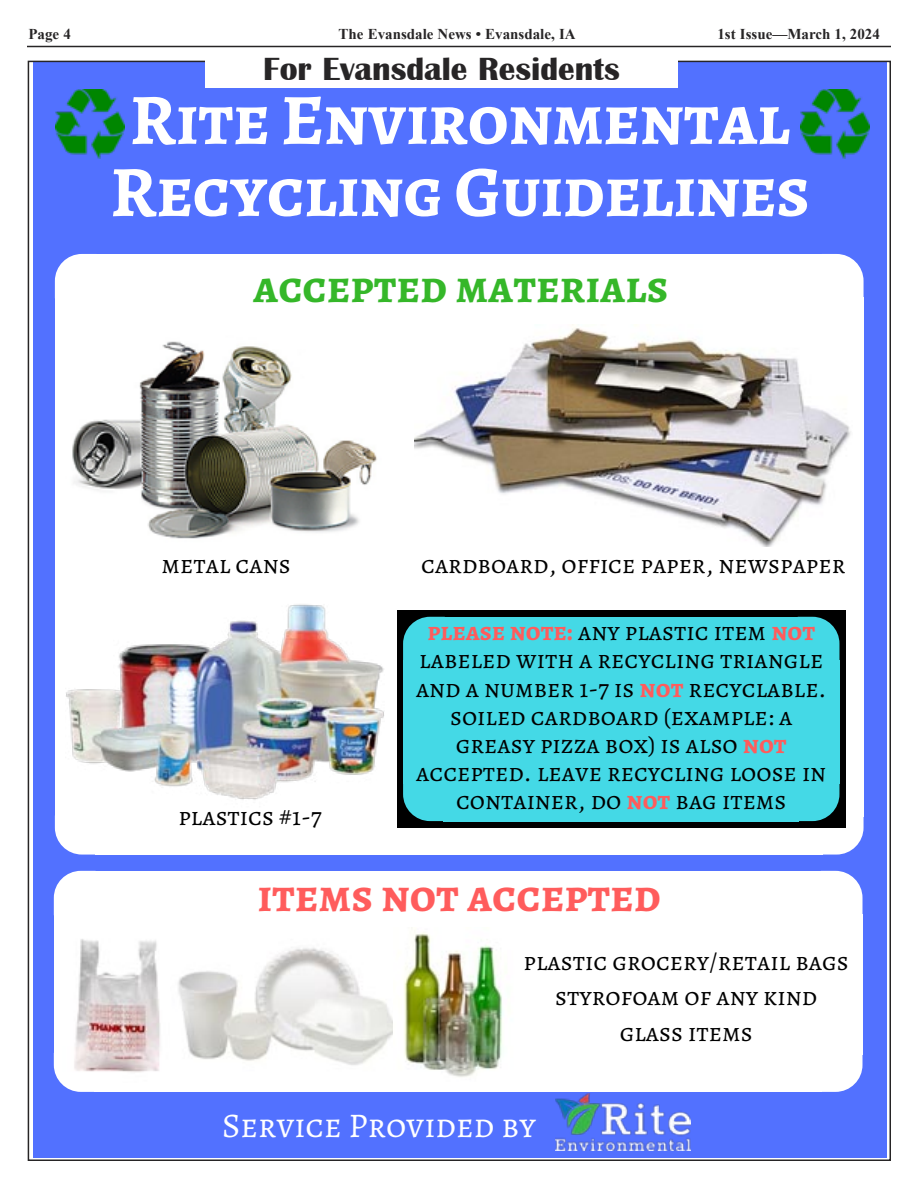
<style>
.page{position:relative;width:918px;height:1188px;background:#fff}
.page>*{position:absolute;margin:0;border:0;box-sizing:border-box;transform-origin:0 0}
.t1{font:700 72.3px/72.2px "Alegreya SC";letter-spacing:-.01em;color:#fff}
.t2{font:700 46.35px "Alegreya SC";color:#35b729}
.t3{font:700 46.35px "Alegreya SC";color:#ff5c5c}
.t4{font:34.65px "Alegreya SC";color:#fff}
.t5{font:700 33px "Britannic";color:#272526}
.t6{font:26.1px/28.2px "Alegreya SC";color:#000;text-align:center}
.t7{font:700 15px "Times New Roman";color:#272526}
.s1{font-weight:700;color:#ff5c5c}
</style>
<div class="page">
<hr style="left:27px;top:46px;width:864px;height:1px;background:#272526">
<div style="left:34px;top:62px;width:853px;height:1096px;background:#5271ff"></div>
<img style="left:56px;top:90px;width:69px;height:69px">
<img style="left:800px;top:90px;width:69px;height:69px">
<img style="left:555px;top:1093px;width:135px;height:58px">
<svg style="left:823px;top:254px;width:41px;height:43px"></svg>
<div style="left:822px;top:297px;width:42px;height:520px;background:#fff"></div>
<div style="left:95px;top:297px;width:728px;height:520px;background:#fff"></div>
<div style="left:95px;top:254px;width:728px;height:44px;background:#fff"></div>
<svg style="left:55px;top:254px;width:40px;height:43px"></svg>
<div style="left:55px;top:297px;width:42px;height:520px;background:#fff"></div>
<div style="left:95px;top:815px;width:728px;height:40px;background:#fff"></div>
<svg style="left:55px;top:817px;width:40px;height:38px"></svg>
<svg style="left:822px;top:871px;width:41px;height:43px"></svg>
<div style="left:821px;top:914px;width:42px;height:140px;background:#fff"></div>
<div style="left:94px;top:914px;width:728px;height:140px;background:#fff"></div>
<div style="left:94px;top:871px;width:728px;height:44px;background:#fff"></div>
<svg style="left:54px;top:871px;width:40px;height:43px"></svg>
<div style="left:54px;top:914px;width:42px;height:140px;background:#fff"></div>
<div style="left:94px;top:1053px;width:728px;height:39px;background:#fff"></div>
<svg style="left:54px;top:1054px;width:40px;height:38px"></svg>
<svg style="left:822px;top:1054px;width:41px;height:38px"></svg>
<img style="left:72px;top:341px;width:305px;height:198px">
<img style="left:414px;top:325px;width:437px;height:221px">
<img style="left:65px;top:604px;width:319px;height:219px">
<div style="left:398px;top:610px;width:448px;height:218px;background:#000"></div>
<svg style="left:799px;top:617px;width:40px;height:43px"></svg>
<div style="left:798px;top:660px;width:41px;height:123px;background:#44d9e6"></div>
<div style="left:444px;top:660px;width:355px;height:123px;background:#44d9e6"></div>
<div style="left:444px;top:617px;width:355px;height:44px;background:#44d9e6"></div>
<svg style="left:403px;top:617px;width:41px;height:43px"></svg>
<div style="left:403px;top:660px;width:42px;height:123px;background:#44d9e6"></div>
<div style="left:444px;top:782px;width:355px;height:39px;background:#44d9e6"></div>
<svg style="left:403px;top:783px;width:41px;height:38px"></svg>
<svg style="left:798px;top:782px;width:66px;height:73px"></svg>
<img style="left:63px;top:939px;width:330px;height:144px">
<img style="left:404px;top:927px;width:99px;height:150px">
<div style="left:205px;top:57px;width:473px;height:31px;background:#fff"></div>
<p class="t7" style="left:28px;top:25px;width:44px">Page 4</p>
<p class="t7" style="left:339px;top:25px;width:239px">The Evansdale News • Evansdale, IA</p>
<p class="t7" style="left:717px;top:25px;width:164px">1st Issue—March 1, 2024</p>
<p class="t5" style="left:263px;top:52px;width:358px">For Evansdale Residents</p>
<h1 class="t1" style="left:110px;top:90px;width:701px">Rite Environmental<br>Recycling Guidelines</h1>
<h2 class="t2" style="left:253px;top:267px;width:417px">accepted materials</h2>
<p class="t6" style="left:162px;top:552px;width:131px">metal cans</p>
<p class="t6" style="left:178px;top:804px;width:145px">plastics #1-7</p>
<p class="t6" style="left:421px;top:552px;width:426px">cardboard, office paper, newspaper</p>
<p class="t6" style="left:416px;top:620px;width:412px"><span class="s1">please note:</span> any plastic item <span class="s1">not </span>labeled with a recycling triangle and a number 1-7 is <span class="s1">not</span> recyclable. soiled cardboard (example: a greasy pizza box) is also <span class="s1">not </span>accepted. leave recycling loose in container, do <span class="s1">not</span> bag items</p>
<h2 class="t3" style="left:257px;top:876px;width:405px">items not accepted</h2>
<p class="t6" style="left:524px;top:946px;width:327px;line-height:35.5px">plastic grocery/retail bags styrofoam of any kind glass items</p>
<h3 class="t4" style="left:222px;top:1111px;width:315px">Service Provided by</h3>
</div>
